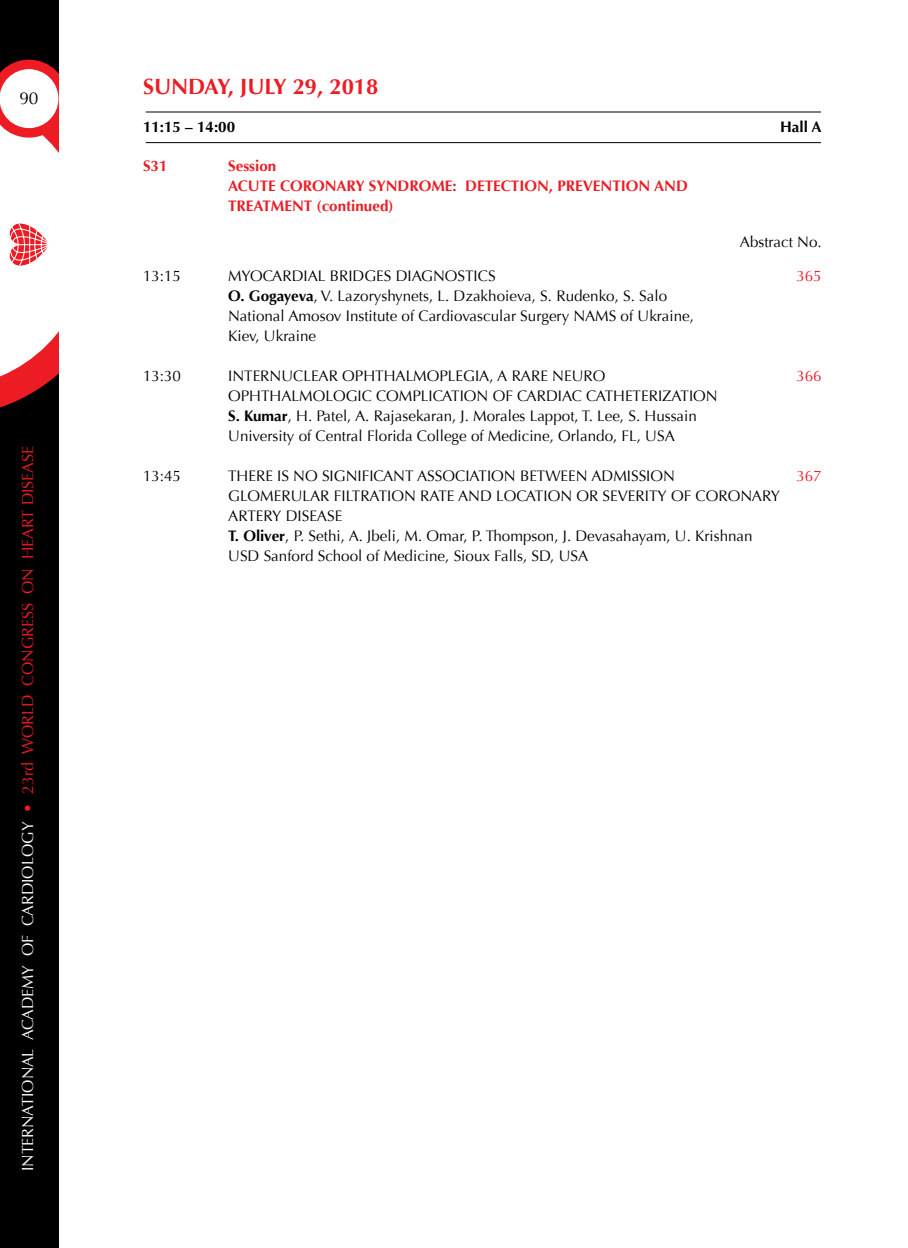
<style>
.page{position:relative;width:908px;height:1248px;background:#fff}
.page>*{position:absolute;margin:0;border:0;box-sizing:border-box;transform-origin:0 0}
.t1{font:700 22px "Optima";color:#ed1c24}
.t2{font:17.2px "Optima";color:#000}
.t3{font:16px "Optima";color:#fff}
.t4{font:15.2px/20px "Optima";color:#000}
.t5{font:700 15.2px/20px "Optima";color:#ed1c24}
.t6{font:700 15.2px "Optima";color:#000}
.t7{font:15.2px "Optima";color:#ed1c24}
.s1{color:#ed1c24}
.s2{font-weight:700}
</style>
<div class="page">
<div style="left:0;top:0;width:58px;height:1247px;background:#000"></div>
<svg style="left:0;top:60px;width:58px;height:348px;background:#edc0c2"></svg>
<hr style="left:146px;top:112px;width:674px;height:1px;background:#000">
<hr style="left:146px;top:142px;width:674px;height:1px;background:#000">
<p class="t2" style="left:19px;top:88px;width:21px">90</p>
<p class="t3" style="left:18px;top:1171px;width:727px;rotate:-90deg">INTERNATIONAL ACADEMY OF CARDIOLOGY <span class="s1">• 23rd WORLD CONGRESS ON HEART DISEASE</span></p>
<h1 class="t1" style="left:143px;top:74px;width:237px">SUNDAY, JULY 29, 2018</h1>
<p class="t6" style="left:143px;top:118px;width:94px">11:15 – 14:00</p>
<p class="t6" style="left:779px;top:118px;width:43px">Hall A</p>
<p class="t5" style="left:143px;top:155px;width:26px">S31</p>
<p class="t5" style="left:228px;top:155px;width:461px">Session<br>ACUTE CORONARY SYNDROME: DETECTION, PREVENTION AND<br>TREATMENT (continued)</p>
<p class="t4" style="left:739px;top:232px;width:83px">Abstract No.</p>
<p class="t4" style="left:143px;top:266px;width:40px">13:15</p>
<p class="t4" style="left:228px;top:266px;width:269px">MYOCARDIAL BRIDGES DIAGNOSTICS</p>
<p class="t7" style="left:796px;top:267px;width:27px">365</p>
<p class="t4" style="left:228px;top:286px;width:467px"><span class="s2">O. Gogayeva</span>, V. Lazoryshynets, L. Dzakhoieva, S. Rudenko, S. Salo<br>National Amosov Institute of Cardiovascular Surgery NAMS of Ukraine,<br>Kiev, Ukraine</p>
<p class="t4" style="left:143px;top:366px;width:40px">13:30</p>
<p class="t4" style="left:228px;top:366px;width:378px">INTERNUCLEAR OPHTHALMOPLEGIA, A RARE NEURO</p>
<p class="t7" style="left:796px;top:367px;width:27px">366</p>
<p class="t4" style="left:228px;top:386px;width:491px">OPHTHALMOLOGIC COMPLICATION OF CARDIAC CATHETERIZATION<br><span class="s2">S. Kumar</span>, H. Patel, A. Rajasekaran, J. Morales Lappot, T. Lee, S. Hussain<br>University of Central Florida College of Medicine, Orlando, FL, USA</p>
<p class="t4" style="left:143px;top:466px;width:40px">13:45</p>
<p class="t4" style="left:228px;top:466px;width:448px">THERE IS NO SIGNIFICANT ASSOCIATION BETWEEN ADMISSION</p>
<p class="t7" style="left:796px;top:467px;width:27px">367</p>
<p class="t4" style="left:228px;top:486px;width:553px">GLOMERULAR FILTRATION RATE AND LOCATION OR SEVERITY OF CORONARY ARTERY DISEASE<br><span class="s2">T. Oliver</span>, P. Sethi, A. Jbeli, M. Omar, P. Thompson, J. Devasahayam, U. Krishnan USD Sanford School of Medicine, Sioux Falls, SD, USA</p>
</div>
